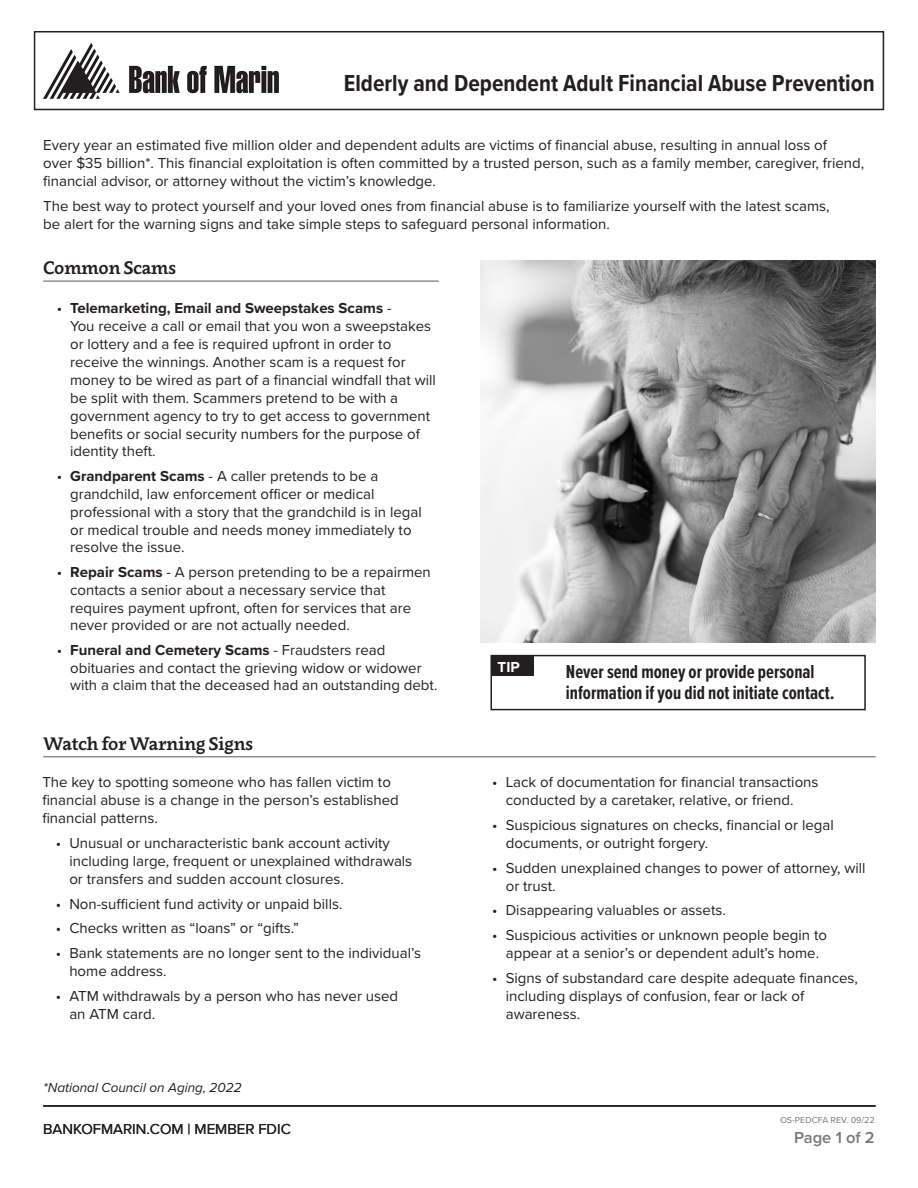
<style>
.page{position:relative;width:918px;height:1188px;background:#fff}
.page>*{position:absolute;margin:0;border:0;box-sizing:border-box;transform-origin:0 0}
.t1{font:700 24px "Proxima Nova Cond";color:#231f20}
.Body_Copy{font:700 19.5px/21px "Proxima Nova Ex Cn";color:#231f20}
.Subheads{font:600 18px "Clavo";letter-spacing:-.03em;color:#231f20}
.t2{font:600 16.5px "Proxima Nova";color:#76787b}
._1_body_copy{font:15px/18px "Proxima Nova";color:#231f20}
.t3{font:700 15px "Proxima Nova";color:#fff}
.t4{font:italic 13.5px "Proxima Nova";color:#231f20}
.t5{font:9px "Proxima Nova";color:#76787b}
.s1{font-weight:700}
</style>
<div class="page">
<img style="left:43px;top:43px;width:235px;height:55px">
<div style="left:34px;top:31px;width:850px;height:79px;border:2px solid #231f20"></div>
<hr style="left:43px;top:281px;width:396px;height:1px;background:#57585a">
<hr style="left:43px;top:1105px;width:833px;height:2px;background:#231f20">
<img style="left:480px;top:260px;width:396px;height:383px">
<hr style="left:43px;top:756px;width:833px;height:1px;background:#57585a">
<div style="left:490px;top:655px;width:376px;height:55px;border:2px solid #231f20"></div>
<div style="left:491px;top:656px;width:43px;height:20px;background:#231f20"></div>
<h1 class="t1" style="left:344px;top:66px;width:532px">Elderly and Dependent Adult Financial Abuse Prevention</h1>
<p class="_1_body_copy" style="left:43px;top:135px;width:822px">Every year an estimated five million older and dependent adults are victims of financial abuse, resulting in annual loss of<br>over $35 billion*. This financial exploitation is often committed by a trusted person, such as a family member, caregiver, friend, financial advisor, or attorney without the victim’s knowledge.</p>
<p class="_1_body_copy" style="left:43px;top:196px;width:788px">The best way to protect yourself and your loved ones from financial abuse is to familiarize yourself with the latest scams, be alert for the warning signs and take simple steps to safeguard personal information.</p>
<p class="Subheads" style="left:43px;top:255px;width:135px">Common Scams</p>
<p class="_1_body_copy" style="left:70px;top:298px;width:367px;text-indent:-14px">• <span class="s1">Telemarketing, Email and Sweepstakes Scams</span> -<br>You receive a call or email that you won a sweepstakes or lottery and a fee is required upfront in order to receive the winnings. Another scam is a request for money to be wired as part of a financial windfall that will be split with them. Scammers pretend to be with a government agency to try to get access to government benefits or social security numbers for the purpose of identity theft.</p>
<p class="_1_body_copy" style="left:70px;top:466px;width:353px;text-indent:-14px">• <span class="s1">Grandparent Scams</span> - A caller pretends to be a grandchild, law enforcement officer or medical professional with a story that the grandchild is in legal or medical trouble and needs money immediately to resolve the issue.</p>
<p class="_1_body_copy" style="left:70px;top:562px;width:362px;text-indent:-14px">• <span class="s1">Repair Scams</span> - A person pretending to be a repairmen contacts a senior about a necessary service that requires payment upfront, often for services that are never provided or are not actually needed.</p>
<p class="_1_body_copy" style="left:70px;top:641px;width:369px;text-indent:-14px">• <span class="s1">Funeral and Cemetery Scams</span> - Fraudsters read obituaries and contact the grieving widow or widower with a claim that the deceased had an outstanding debt.</p>
<p class="t3" style="left:498px;top:656px;width:24px">TIP</p>
<p class="Body_Copy" style="left:566px;top:661px;width:270px">Never send money or provide personal information if you did not initiate contact.</p>
<p class="Subheads" style="left:43px;top:731px;width:212px">Watch for Warning Signs</p>
<p class="_1_body_copy" style="left:42px;top:772px;width:358px">The key to spotting someone who has fallen victim to financial abuse is a change in the person’s established financial patterns.</p>
<p class="_1_body_copy" style="left:69px;top:833px;width:344px;text-indent:-14px">• Unusual or uncharacteristic bank account activity including large, frequent or unexplained withdrawals or transfers and sudden account closures.</p>
<p class="_1_body_copy" style="left:56px;top:894px;width:288px">• Non-sufficient fund activity or unpaid bills.</p>
<p class="_1_body_copy" style="left:56px;top:919px;width:245px">• Checks written as “loans” or “gifts.”</p>
<p class="_1_body_copy" style="left:69px;top:943px;width:353px;text-indent:-14px">• Bank statements are no longer sent to the individual’s home address.</p>
<p class="_1_body_copy" style="left:69px;top:986px;width:330px;text-indent:-14px">• ATM withdrawals by a person who has never used an ATM card.</p>
<p class="t4" style="left:43px;top:1078px;width:200px">*National Council on Aging, 2022</p>
<p class="_1_body_copy" style="left:43px;top:1119px;width:249px">BANKOFMARIN.COM | MEMBER FDIC</p>
<p class="_1_body_copy" style="left:506px;top:772px;width:314px;text-indent:-14px">• Lack of documentation for financial transactions conducted by a caretaker, relative, or friend.</p>
<p class="_1_body_copy" style="left:506px;top:815px;width:329px;text-indent:-14px">• Suspicious signatures on checks, financial or legal documents, or outright forgery.</p>
<p class="_1_body_copy" style="left:506px;top:858px;width:361px;text-indent:-14px">• Sudden unexplained changes to power of attorney, will or trust.</p>
<p class="_1_body_copy" style="left:492px;top:901px;width:235px">• Disappearing valuables or assets.</p>
<p class="_1_body_copy" style="left:492px;top:925px;width:336px;text-align:center">• Suspicious activities or unknown people begin to appear at a senior’s or dependent adult’s home.</p>
<p class="_1_body_copy" style="left:506px;top:968px;width:354px;text-indent:-14px">• Signs of substandard care despite adequate finances, including displays of confusion, fear or lack of awareness.</p>
<p class="t5" style="left:780px;top:1114px;width:96px">OS-PEDCFA REV. 09/22</p>
<p class="t2" style="left:794px;top:1125px;width:82px">Page 1 of 2</p>
</div>
